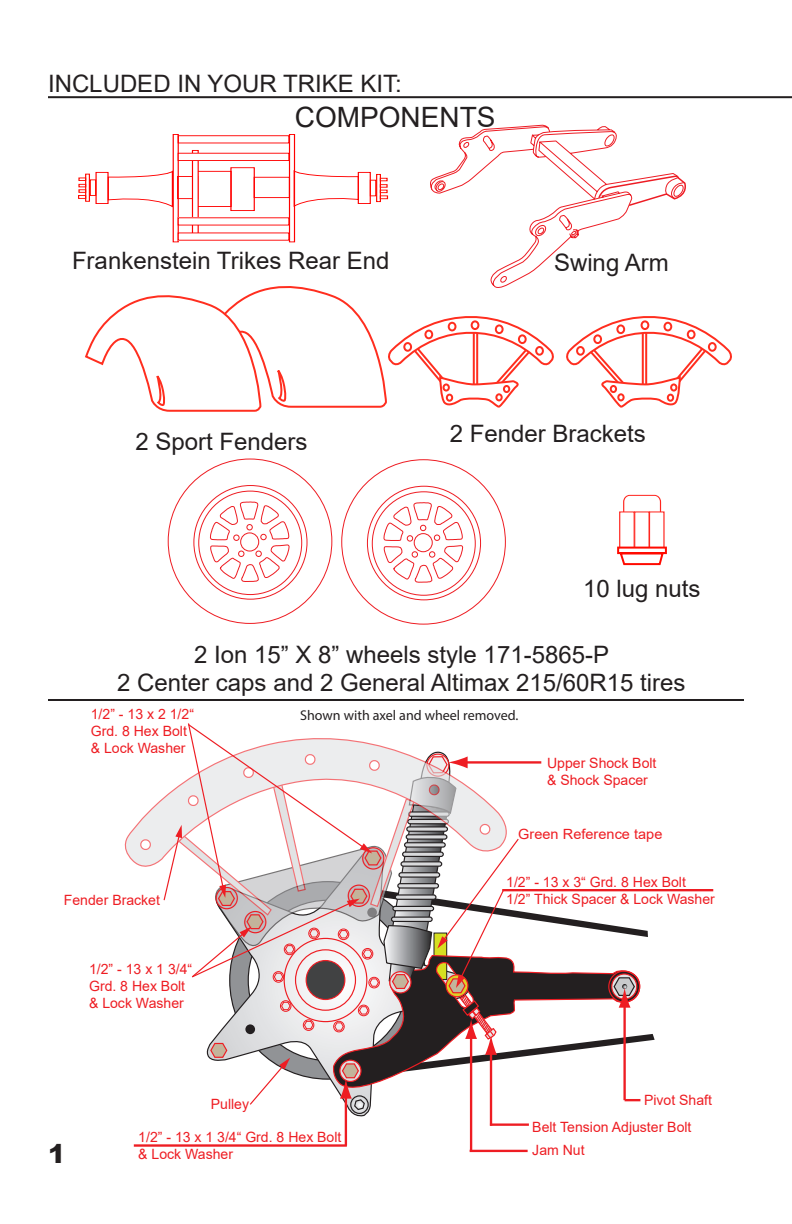
<style>
.page{position:relative;width:792px;height:1224px;background:#fff}
.page>*{position:absolute;margin:0;border:0;box-sizing:border-box;transform-origin:0 0}
.t1{font:28px "Arial";color:#231f20}
.Paragraph_Style_2{font:900 26px "Arial";color:#231f20}
.Paragraph_Style_1{font:24px "Arial";color:#231f20}
.t2{font:14.2px/17px "Arial";color:#ee1d23}
.t3{font:14.2px "Myriad Pro";color:#231f20}
.t4{font:14px "Arial";color:#ee1d23}
</style>
<div class="page">
<svg style="left:78px;top:134px;width:310px;height:108px"></svg>
<hr style="left:48px;top:96px;width:744px;height:2px;background:#231f20">
<svg style="left:566px;top:322px;width:166px;height:86px"></svg>
<div style="left:670px;top:383px;width:7px;height:9px;border:2px solid #ff2e1f;border-radius:50%"></div>
<div style="left:688px;top:331px;width:7px;height:7px;background:#fff;border-radius:50%"></div>
<div style="left:687px;top:330px;width:9px;height:9px;border:2px solid #ff2e1f;border-radius:50%"></div>
<div style="left:577px;top:347px;width:7px;height:8px;background:#fff;border-radius:50%"></div>
<div style="left:576px;top:346px;width:9px;height:10px;border:2px solid #ff2e1f;border-radius:50%"></div>
<div style="left:616px;top:324px;width:9px;height:10px;border:2px solid #ff2e1f;border-radius:50%"></div>
<svg style="left:85px;top:286px;width:469px;height:126px"></svg>
<div style="left:443px;top:383px;width:7px;height:9px;border:2px solid #ff2e1f;border-radius:50%"></div>
<div style="left:425px;top:331px;width:7px;height:7px;background:#fff;border-radius:50%"></div>
<div style="left:424px;top:330px;width:9px;height:9px;border:2px solid #ff2e1f;border-radius:50%"></div>
<div style="left:536px;top:347px;width:7px;height:8px;background:#fff;border-radius:50%"></div>
<div style="left:535px;top:346px;width:9px;height:10px;border:2px solid #ff2e1f;border-radius:50%"></div>
<div style="left:495px;top:324px;width:9px;height:10px;border:2px solid #ff2e1f;border-radius:50%"></div>
<svg style="left:617px;top:495px;width:50px;height:71px"></svg>
<svg style="left:435px;top:207px;width:250px;height:125px"></svg>
<svg style="left:430px;top:125px;width:256px;height:82px"></svg>
<hr style="left:48px;top:699px;width:696px;height:2px;background:#231f20">
<div style="left:350px;top:1095px;width:19px;height:19px;border:1px solid #231f20;border-radius:50%"></div>
<svg style="left:125px;top:798px;width:38px;height:69px"></svg>
<hr style="left:490px;top:1051px;width:2px;height:75px;background:#ee1d23">
<hr style="left:470px;top:1035px;width:2px;height:116px;background:#ee1d23">
<hr style="left:345px;top:1095px;width:2px;height:51px;background:#ee1d23">
<hr style="left:490px;top:1123px;width:39px;height:3px;background:#ee1d23">
<hr style="left:470px;top:1150px;width:58px;height:2px;background:#ee1d23">
<hr style="left:502px;top:889px;width:211px;height:2px;background:#ee1d23">
<hr style="left:134px;top:1144px;width:213px;height:3px;background:#ee1d23">
<svg style="left:163px;top:723px;width:492px;height:388px"></svg>
<svg style="left:383px;top:502px;width:80px;height:94px"></svg>
<svg style="left:210px;top:501px;width:80px;height:94px"></svg>
<p class="Paragraph_Style_1" style="left:48px;top:67px;width:355px">INCLUDED IN YOUR TRIKE KIT:</p>
<p class="t1" style="left:295px;top:98px;width:202px">COMPONENTS</p>
<p class="Paragraph_Style_1" style="left:72px;top:245px;width:319px">Frankenstein Trikes Rear End</p>
<p class="Paragraph_Style_1" style="left:554px;top:247px;width:116px">Swing Arm</p>
<p class="Paragraph_Style_1" style="left:135px;top:425px;width:174px">2 Sport Fenders</p>
<p class="Paragraph_Style_1" style="left:450px;top:417px;width:198px">2 Fender Brackets</p>
<p class="Paragraph_Style_1" style="left:583px;top:572px;width:119px">10 lug nuts</p>
<p class="Paragraph_Style_1" style="left:194px;top:638px;width:416px">2 Ion 15” X 8” wheels style 171-5865-P</p>
<p class="Paragraph_Style_1" style="left:117px;top:666px;width:570px">2 Center caps and 2 General Altimax 215/60R15 tires</p>
<p class="t2" style="left:91px;top:705px;width:105px">1/2” - 13 x 2 1/2“<br>Grd. 8 Hex Bolt &amp; Lock Washer</p>
<p class="t3" style="left:300px;top:706px;width:220px">Shown with axel and wheel removed.</p>
<p class="t2" style="left:547px;top:755px;width:111px">Upper Shock Bolt &amp; Shock Spacer</p>
<p class="t4" style="left:518px;top:825px;width:146px">Green Reference tape</p>
<p class="t2" style="left:506px;top:873px;width:181px">1/2” - 13 x 3“ Grd. 8 Hex Bolt</p>
<p class="t2" style="left:64px;top:892px;width:98px">Fender Bracket</p>
<p class="t2" style="left:506px;top:890px;width:210px">1/2” Thick Spacer &amp; Lock Washer</p>
<p class="t2" style="left:89px;top:961px;width:105px">1/2” - 13 x 1 3/4“<br>Grd. 8 Hex Bolt &amp; Lock Washer</p>
<p class="Paragraph_Style_2" style="left:48px;top:1135px;width:19px">1</p>
<p class="t2" style="left:211px;top:1096px;width:40px">Pulley</p>
<p class="t2" style="left:138px;top:1128px;width:205px">1/2” - 13 x 1 3/4“ Grd. 8 Hex Bolt &amp; Lock Washer</p>
<p class="t2" style="left:644px;top:1091px;width:70px">Pivot Shaft</p>
<p class="t2" style="left:532px;top:1115px;width:161px;line-height:23px">Belt Tension Adjuster Bolt<br>Jam Nut</p>
</div>
